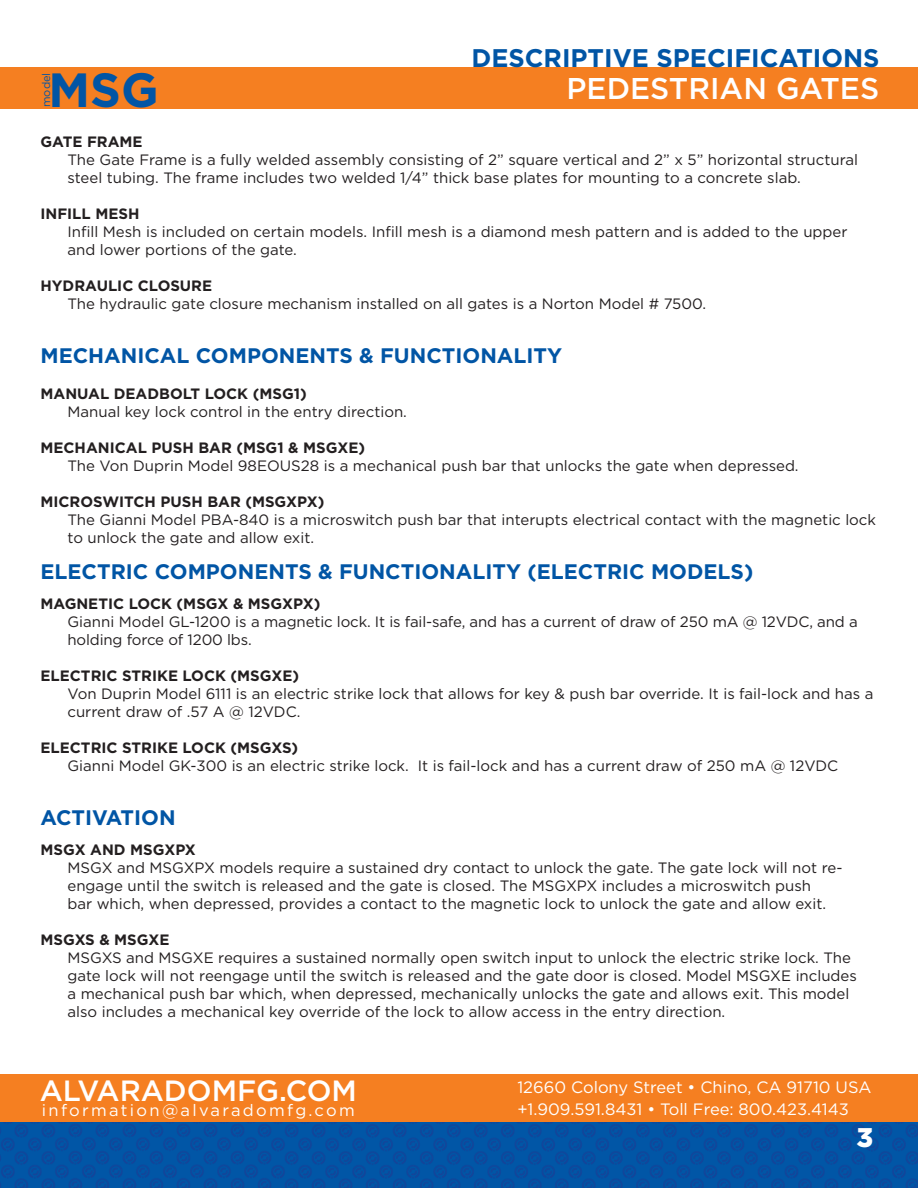
<style>
.page{position:relative;width:918px;height:1188px;background:#fff}
.page>*{position:absolute;margin:0;border:0;box-sizing:border-box;transform-origin:0 0}
.t1{font:700 48px "Gotham";color:#0155a5}
.t2{font:500 30px "Gotham";color:#fff}
.t3{font:500 29.25px "Gotham";color:#fff}
.t4{font:900 27px "Gotham";color:#fff}
.t5{font:700 25.5px "Gotham";color:#0155a5}
.t6{font:700 21px "Gotham";color:#0155a5}
.t7{font:16.5px "Gotham";color:#fff}
.t8{font:16.5px "Gotham";letter-spacing:.14em;color:#fff}
.t9{font:15px/18px "Gotham";color:#231f20}
.t10{font:700 15px "Gotham";color:#231f20}
.t11{font:11.1px "Gotham";color:#0155a5}
</style>
<div class="page">
<img style="left:0;top:1121px;width:918px;height:67px">
<div style="left:0;top:67px;width:918px;height:41px;background:#f57f21"></div>
<div style="left:0;top:1074px;width:918px;height:47px;background:#f57f21"></div>
<p class="t1" style="left:49px;top:58px;width:112px">MSG</p>
<p class="t11" style="left:39px;top:107px;width:36px;rotate:-90deg">model</p>
<p class="t5" style="left:471px;top:41px;width:410px">DESCRIPTIVE SPECIFICATIONS</p>
<p class="t2" style="left:567px;top:69px;width:314px">PEDESTRIAN GATES</p>
<p class="t10" style="left:40px;top:132px;width:104px">GATE FRAME</p>
<p class="t9" style="left:68px;top:150px;width:792px">The Gate Frame is a fully welded assembly consisting of 2” square vertical and 2” x 5” horizontal structural steel tubing. The frame includes two welded 1/4” thick base plates for mounting to a concrete slab.</p>
<p class="t10" style="left:40px;top:204px;width:100px">INFILL MESH</p>
<p class="t9" style="left:68px;top:222px;width:781px">Infill Mesh is included on certain models. Infill mesh is a diamond mesh pattern and is added to the upper</p>
<p class="t9" style="left:68px;top:240px;width:231px">and lower portions of the gate.</p>
<p class="t10" style="left:40px;top:276px;width:173px">HYDRAULIC CLOSURE</p>
<p class="t9" style="left:68px;top:294px;width:640px">The hydraulic gate closure mechanism installed on all gates is a Norton Model # 7500.</p>
<p class="t6" style="left:40px;top:342px;width:523px">MECHANICAL COMPONENTS &amp; FUNCTIONALITY</p>
<p class="t10" style="left:40px;top:384px;width:268px">MANUAL DEADBOLT LOCK (MSG1)</p>
<p class="t9" style="left:68px;top:402px;width:341px">Manual key lock control in the entry direction.</p>
<p class="t10" style="left:40px;top:438px;width:326px">MECHANICAL PUSH BAR (MSG1 &amp; MSGXE)</p>
<p class="t9" style="left:68px;top:456px;width:733px">The Von Duprin Model 98EOUS28 is a mechanical push bar that unlocks the gate when depressed.</p>
<p class="t10" style="left:40px;top:492px;width:285px">MICROSWITCH PUSH BAR (MSGXPX)</p>
<p class="t9" style="left:68px;top:510px;width:810px">The Gianni Model PBA-840 is a microswitch push bar that interupts electrical contact with the magnetic lock to unlock the gate and allow exit.</p>
<p class="t6" style="left:40px;top:558px;width:714px">ELECTRIC COMPONENTS &amp; FUNCTIONALITY (ELECTRIC MODELS)</p>
<p class="t10" style="left:40px;top:594px;width:281px">MAGNETIC LOCK (MSGX &amp; MSGXPX)</p>
<p class="t9" style="left:68px;top:612px;width:792px">Gianni Model GL-1200 is a magnetic lock. It is fail-safe, and has a current of draw of 250 mA @ 12VDC, and a holding force of 1200 lbs.</p>
<p class="t10" style="left:40px;top:666px;width:260px">ELECTRIC STRIKE LOCK (MSGXE)</p>
<p class="t9" style="left:68px;top:684px;width:807px">Von Duprin Model 6111 is an electric strike lock that allows for key &amp; push bar override. It is fail-lock and has a current draw of .57 A @ 12VDC.</p>
<p class="t10" style="left:40px;top:738px;width:259px">ELECTRIC STRIKE LOCK (MSGXS)</p>
<p class="t9" style="left:68px;top:756px;width:772px">Gianni Model GK-300 is an electric strike lock. It is fail-lock and has a current draw of 250 mA @ 12VDC</p>
<p class="t6" style="left:40px;top:804px;width:137px">ACTIVATION</p>
<p class="t10" style="left:40px;top:840px;width:157px">MSGX AND MSGXPX</p>
<p class="t9" style="left:68px;top:858px;width:777px">MSGX and MSGXPX models require a sustained dry contact to unlock the gate. The gate lock will not re&shy;engage until the switch is released and the gate is closed. The MSGXPX includes a microswitch push<br>bar which, when depressed, provides a contact to the magnetic lock to unlock the gate and allow exit.</p>
<p class="t10" style="left:40px;top:930px;width:131px">MSGXS &amp; MSGXE</p>
<p class="t9" style="left:68px;top:948px;width:791px">MSGXS and MSGXE requires a sustained normally open switch input to unlock the electric strike lock. The gate lock will not reengage until the switch is released and the gate door is closed. Model MSGXE includes a mechanical push bar which, when depressed, mechanically unlocks the gate and allows exit. This model also includes a mechanical key override of the lock to allow access in the entry direction.</p>
<p class="t3" style="left:40px;top:1072px;width:319px">ALVARADOMFG.COM</p>
<p class="t8" style="left:42px;top:1100px;width:314px">information@alvaradomfg.com</p>
<p class="t7" style="left:517px;top:1076px;width:356px">12660 Colony Street • Chino, CA 91710 USA</p>
<p class="t7" style="left:517px;top:1099px;width:333px">+1.909.591.8431 • Toll Free: 800.423.4143</p>
<h3 class="t4" style="left:856px;top:1119px;width:18px">3</h3>
</div>
